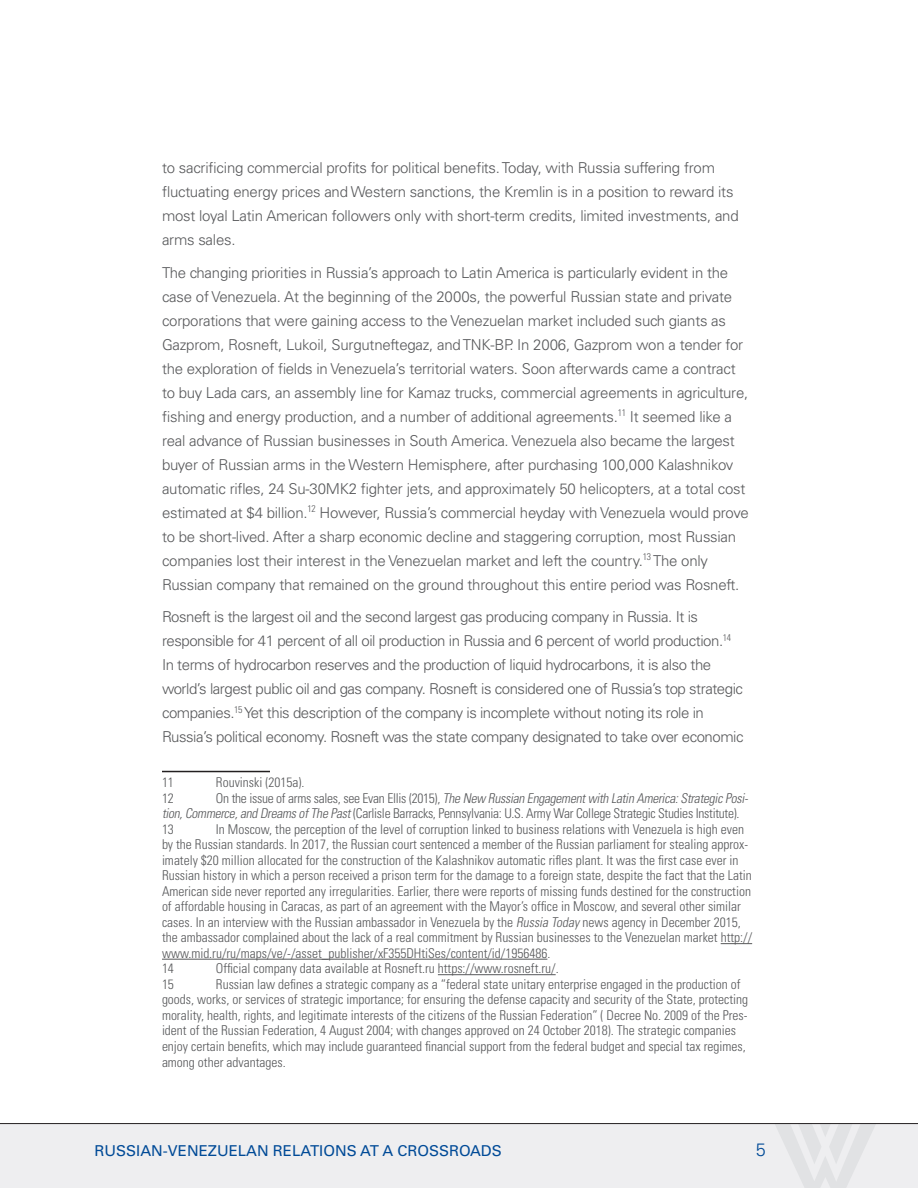
<style>
.page{position:relative;width:918px;height:1188px;background:#fff}
.page>*{position:absolute;margin:0;border:0;box-sizing:border-box;transform-origin:0 0}
.t1{font:300 18px "Univers LT Std";color:#004a97}
.body{font:300 15px/24px "Univers LT Std";letter-spacing:-.015em;color:#57585a}
.t2{font:15px "Univers LT Std";color:#004a97}
.Endnote_text{font:300 condensed 13.5px/15.6px "Univers LT Std";color:#57585a}
.Endnote_text-2{font:300 condensed 13.5px/15.6px "Univers LT Std";letter-spacing:-.02em;color:#57585a}
.s1{font-style:italic}
</style>
<div class="page">
<div style="left:0;top:1124px;width:918px;height:64px;background:#eeeef0"></div>
<svg style="left:774px;top:1124px;width:102px;height:64px"></svg>
<hr style="left:0;top:1123px;width:918px;height:1px;background:#231f20">
<hr style="left:162px;top:771px;width:108px;height:1px;background:#231f20">
<hr style="left:721px;top:943px;width:31px;height:1px;background:#57585a">
<hr style="left:162px;top:959px;width:385px;height:1px;background:#57585a">
<hr style="left:438px;top:974px;width:118px;height:1px;background:#57585a">
<p class="body" style="left:162px;top:156px;width:578px">to sacrificing commercial profits for political benefits. Today, with Russia suffering from fluctuating energy prices and Western sanctions, the Kremlin is in a position to reward its most loyal Latin American followers only with short-term credits, limited investments, and arms sales.</p>
<p class="body" style="left:162px;top:260px;width:588px">The changing priorities in Russia’s approach to Latin America is particularly evident in the case of Venezuela. At the beginning of the 2000s, the powerful Russian state and private corporations that were gaining access to the Venezuelan market included such giants as Gazprom, Rosneft, Lukoil, Surgutneftegaz, and TNK-BP. In 2006, Gazprom won a tender for the exploration of fields in Venezuela’s territorial waters. Soon afterwards came a contract to buy Lada cars, an assembly line for Kamaz trucks, commercial agreements in agriculture, fishing and energy production, and a number of additional agreements.<sup>11</sup> It seemed like a real advance of Russian businesses in South America. Venezuela also became the largest buyer of Russian arms in the Western Hemisphere, after purchasing 100,000 Kalashnikov automatic rifles, 24 Su-30MK2 fighter jets, and approximately 50 helicopters, at a total cost estimated at $4 billion.<sup>12</sup> However, Russia’s commercial heyday with Venezuela would prove to be short-lived. After a sharp economic decline and staggering corruption, most Russian companies lost their interest in the Venezuelan market and left the country.<sup>13</sup> The only Russian company that remained on the ground throughout this entire period was Rosneft.</p>
<p class="body" style="left:162px;top:605px;width:583px">Rosneft is the largest oil and the second largest gas producing company in Russia. It is responsible for 41 percent of all oil production in Russia and 6 percent of world production.<sup>14<br></sup>In terms of hydrocarbon reserves and the production of liquid hydrocarbons, it is also the world’s largest public oil and gas company. Rosneft is considered one of Russia’s top strategic companies.<sup>15</sup> Yet this description of the company is incomplete without noting its role in Russia’s political economy. Rosneft was the state company designated to take over economic</p>
<p class="Endnote_text" style="left:162px;top:775px;width:13px">11</p>
<p class="Endnote_text" style="left:216px;top:775px;width:90px">Rouvinski (2015a).</p>
<p class="Endnote_text" style="left:162px;top:790px;width:13px">12</p>
<p class="Endnote_text-2" style="left:162px;top:790px;width:590px;text-indent:54px">O n t h e i s s u e o f a r m s s a l e s , s e e Eva n E l l i s ( 2 0 1 5 ) , <span class="s1">TheNew RussianEngagementwithLatinAmerica:StrategicPosi&shy;tion,Commerce,andDreamsofThePast</span>(Carlisle Barracks, Pennsylvania: U.S. Army War College Strategic Studies Institute).</p>
<p class="Endnote_text" style="left:162px;top:821px;width:13px">13</p>
<p class="Endnote_text" style="left:162px;top:821px;width:592px;text-indent:54px">In Moscow, the perception of the level of corruption linked to business relations with Venezuela is high even by the Russian standards. In 2017, the Russian court sentenced a member of the Russian parliament for stealing approx&shy;imately $20 million allocated for the construction of the Kalashnikov automatic rifles plant. It was the first case ever in Russian history in which a person received a prison term for the damage to a foreign state, despite the fact that the Latin American side never reported any irregularities. Earlier, there were reports of missing funds destined for the construction of affordable housing in Caracas, as part of an agreement with the Mayor’s office in Moscow, and several other similar cases. In an interview with the Russian ambassador in Venezuela by the <span class="s1">Russia Today</span>news agency in December 2015, the ambassador complained about the lack of a real commitment by Russian businesses to the Venezuelan market http:// www.mid.ru/ru/maps/ve/-/asset_publisher/xF355DHtiSes/content/id/1956486.</p>
<p class="Endnote_text" style="left:162px;top:961px;width:13px">14</p>
<p class="Endnote_text" style="left:216px;top:961px;width:344px">Official company data available at Rosneft.ru https://www.rosneft.ru/.</p>
<p class="Endnote_text" style="left:162px;top:976px;width:13px">15</p>
<p class="Endnote_text" style="left:162px;top:976px;width:588px;text-indent:54px">Russian law defines a strategic company as a “federal state unitary enterprise engaged in the production of goods, works, or services of strategic importance; for ensuring the defense capacity and security of the State, protecting morality, health, rights, and legitimate interests of the citizens of the Russian Federation” ( Decree No. 2009 of the Pres&shy;ident of the Russian Federation, 4 August 2004; with changes approved on 24 October 2018). The strategic companies enjoy certain benefits, which may include guaranteed financial support from the federal budget and special tax regimes, among other advantages.</p>
<p class="t2" style="left:94px;top:1141px;width:409px">RUSSIAN-VENEZUELAN RELATIONS AT A CROSSROADS</p>
<p class="t1" style="left:756px;top:1139px;width:12px">5</p>
</div>
